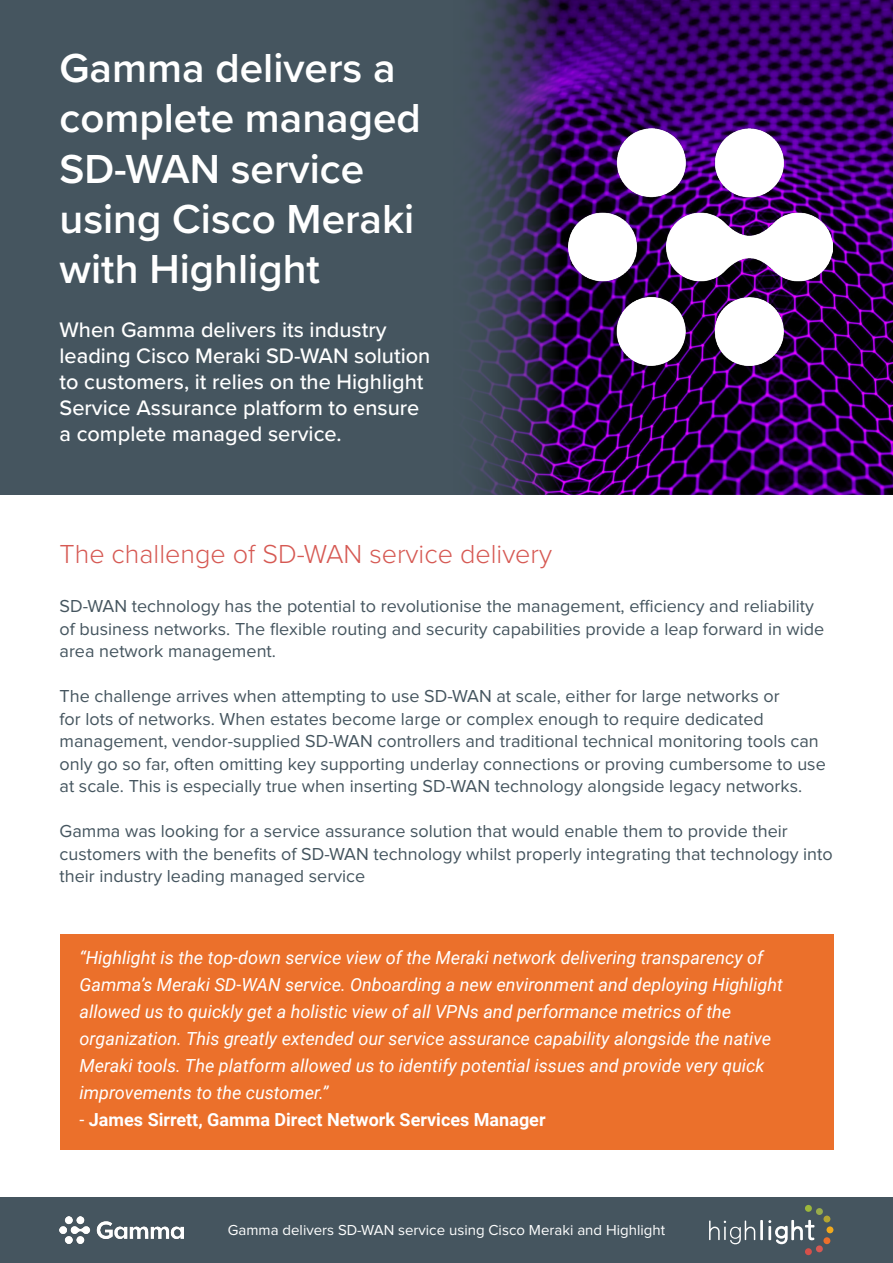
<style>
.page{position:relative;width:893px;height:1263px;background:#fff}
.page>*{position:absolute;margin:0;border:0;box-sizing:border-box;transform-origin:0 0}
.t1{font:600 42px/50.4px "Proxima Nova";color:#fff}
.t2{font:300 27px "Proxima Nova";color:#d65953}
.body{font:500 21.75px/26.1px "Proxima Nova";color:#fff}
.body-2{font:18px/22.5px "Proxima Nova";color:#45555f}
.BODY_COPY{font:italic 18px/27px "Roboto";color:#fff}
.BODY_COPY-2{font:700 18px "Roboto";color:#fff}
.t3{font:15px "Proxima Nova";color:#fff}
.s1{font-weight:400}
</style>
<div class="page">
<div style="left:0;top:0;width:893px;height:494px;background:#45555f"></div>
<img style="left:478px;top:0;width:415px;height:494px">
<div style="left:0;top:1197px;width:893px;height:66px;background:#45555f"></div>
<div style="left:805px;top:1248px;width:7px;height:7px;background:#d5504a;border-radius:50%"></div>
<div style="left:816px;top:1245px;width:7px;height:7px;background:#d75953;border-radius:50%"></div>
<div style="left:826px;top:1226px;width:7px;height:7px;background:#f1a91d;border-radius:50%"></div>
<div style="left:823px;top:1237px;width:7px;height:7px;background:#ec6f2b;border-radius:50%"></div>
<div style="left:805px;top:1205px;width:7px;height:7px;background:#9db83b;border-radius:50%"></div>
<div style="left:816px;top:1208px;width:7px;height:7px;background:#99ac4b;border-radius:50%"></div>
<div style="left:823px;top:1215px;width:7px;height:7px;background:#b4a531;border-radius:50%"></div>
<svg style="left:709px;top:1220px;width:46px;height:24px"></svg>
<hr style="left:760px;top:1220px;width:3px;height:20px;background:#fff">
<svg style="left:768px;top:1220px;width:46px;height:24px"></svg>
<div style="left:60px;top:934px;width:773px;height:216px;background:#eb702b"></div>
<img style="left:60px;top:1216px;width:124px;height:28px">
<img style="left:569px;top:128px;width:263px;height:238px">
<p class="t1" style="left:60px;top:41px;width:363px">Gamma delivers a complete managed<br>SD-WAN service using Cisco Meraki with Highlight</p>
<p class="body" style="left:60px;top:315px;width:372px">When Gamma delivers its industry leading Cisco Meraki SD-WAN solution to customers, it relies on the Highlight Service Assurance platform to ensure a complete managed service.</p>
<p class="t2" style="left:60px;top:534px;width:494px">The challenge of SD-WAN service delivery</p>
<p class="body-2" style="left:60px;top:596px;width:766px">SD-WAN technology has the potential to revolutionise the management, efficiency and reliability of business networks. The flexible routing and security capabilities provide a leap forward in wide area network management.</p>
<p class="body-2" style="left:60px;top:686px;width:768px">The challenge arrives when attempting to use SD-WAN at scale, either for large networks or<br>for lots of networks. When estates become large or complex enough to require dedicated management, vendor-supplied SD-WAN controllers and traditional technical monitoring tools can only go so far, often omitting key supporting underlay connections or proving cumbersome to use at scale. This is especially true when inserting SD-WAN technology alongside legacy networks.</p>
<p class="body-2" style="left:60px;top:821px;width:775px">Gamma was looking for a service assurance solution that would enable them to provide their customers with the benefits of SD-WAN technology whilst properly integrating that technology into their industry leading managed service</p>
<p class="BODY_COPY" style="left:80px;top:944px;width:705px">“Highlight is the top-down service view of the Meraki network delivering transparency of Gamma’s Meraki SD-WAN service. Onboarding a new environment and deploying Highlight allowed us to quickly get a holistic view of all VPNs and performance metrics of the organization. This greatly extended our service assurance capability alongside the native Meraki tools. The platform allowed us to identify potential issues and provide very quick improvements to the customer.”</p>
<p class="BODY_COPY-2" style="left:80px;top:1107px;width:468px"><span class="s1">-</span> James Sirrett, Gamma Direct Network Services Manager</p>
<p class="t3" style="left:228px;top:1223px;width:439px">Gamma delivers SD-WAN service using Cisco Meraki and Highlight</p>
</div>
